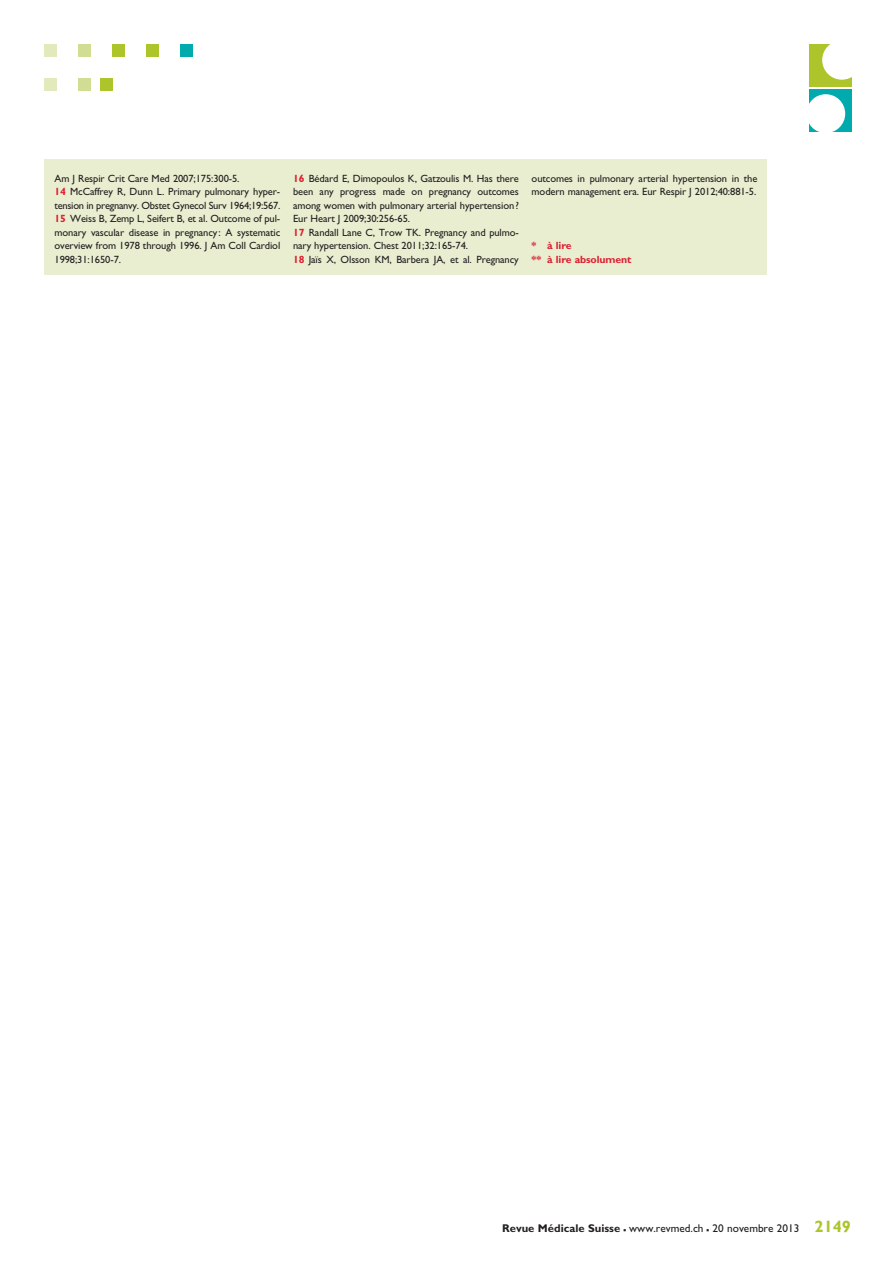
<style>
.page{position:relative;width:893px;height:1263px;background:#fff}
.page>*{position:absolute;margin:0;border:0;box-sizing:border-box;transform-origin:0 0}
.t1{font:11.25px "Gill Sans";color:#231f20}
.t2{font:10.5px/13.5px "Gill Sans";letter-spacing:-.01em;color:#231f20}
.t3{font:700 10.5px/13.5px "Gill Sans";letter-spacing:-.01em;color:#db2032}
.s1{font-weight:700;color:#db2032}
.s2{font-weight:700}
.s3{font-weight:700;font-size:16.5px}
.s4{font-weight:700;font-size:16.5px;color:#adc42b}
</style>
<div class="page">
<div style="left:181px;top:45px;width:12px;height:12px;background:#00aaad"></div>
<div style="left:147px;top:45px;width:12px;height:12px;background:#adc42b"></div>
<div style="left:113px;top:45px;width:12px;height:12px;background:#adc42b"></div>
<div style="left:79px;top:45px;width:12px;height:12px;background:#d2dd94"></div>
<div style="left:45px;top:45px;width:12px;height:12px;background:#e2e9bc"></div>
<div style="left:101px;top:79px;width:12px;height:12px;background:#adc42b"></div>
<div style="left:79px;top:79px;width:12px;height:12px;background:#d2dd94"></div>
<div style="left:45px;top:79px;width:12px;height:12px;background:#e2e9bc"></div>
<div style="left:809px;top:45px;width:43px;height:42px;background:#adc42b"></div>
<div style="left:822px;top:40px;width:39px;height:40px;background:#fff;border-radius:50%"></div>
<div style="left:809px;top:90px;width:43px;height:42px;background:#00aaad"></div>
<div style="left:806px;top:94px;width:39px;height:39px;background:#fff;border-radius:50%"></div>
<div style="left:45px;top:159px;width:722px;height:116px;background:#e9eed0"></div>
<p class="t2" style="left:55px;top:171px;width:227px">Am J Respir Crit Care Med 2007;175:300-5.<br><span class="s1">14</span> McCaffrey R, Dunn L. Primary pulmonary hyper&shy;tension in pregnanvy. Obstet Gynecol Surv 1964;19:567.<br><span class="s1">15</span> Weiss B, Zemp L, Seifert B, et al. Outcome of pul&shy;monary vascular disease in pregnancy: A systematic overview from 1978 through 1996. J Am Coll Cardiol 1998;31:1650-7.</p>
<p class="t2" style="left:293px;top:171px;width:227px"><span class="s1">16</span> Bédard E, Dimopoulos K, Gatzoulis M. Has there been any progress made on pregnancy outcomes among women with pulmonary arterial hypertension?<br>Eur Heart J 2009;30:256-65.<br><span class="s1">17</span> Randall Lane C, Trow TK. Pregnancy and pulmo&shy;nary hypertension. Chest 2011;32:165-74.<br><span class="s1">18</span> Jaïs X, Olsson KM, Barbera JA, et al. Pregnancy</p>
<p class="t2" style="left:532px;top:171px;width:227px">outcomes in pulmonary arterial hypertension in the modern management era. Eur Respir J 2012;40:881-5.</p>
<p class="t3" style="left:532px;top:239px;width:101px">* à lire<br>** à lire absolument</p>
<p class="t1" style="left:502px;top:1222px;width:350px"><span class="s2">Revue Médicale Suisse</span> <span class="s3">–</span> www.revmed.ch <span class="s3">–</span> 20 novembre 2013 <span class="s4">2149</span></p>
</div>
